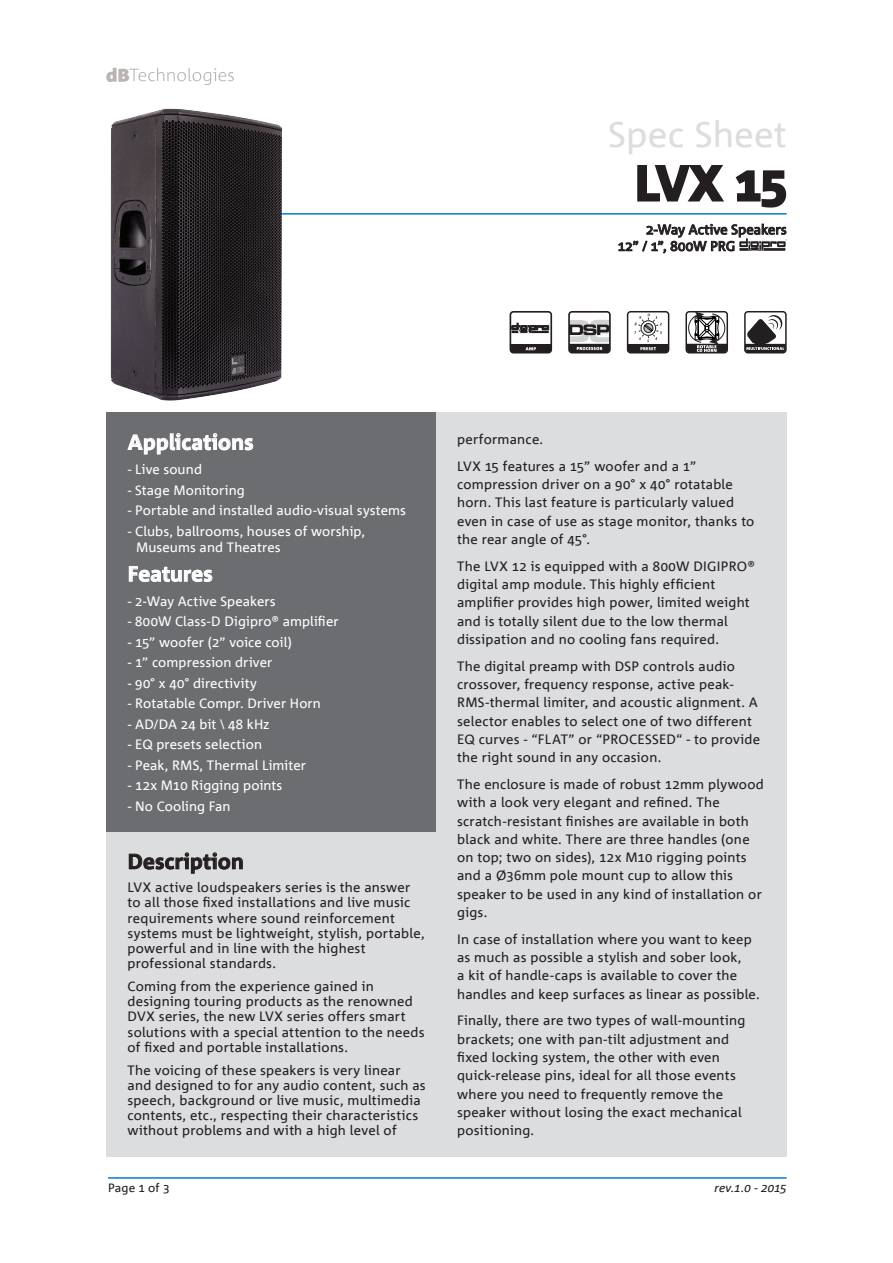
<style>
.page{position:relative;width:893px;height:1263px;background:#fff}
.page>*{position:absolute;margin:0;border:0;box-sizing:border-box;transform-origin:0 0}
.t1{font:700 48px "Corpid Office";color:#231f20}
.t2{font:36px "Corpid Office";letter-spacing:.005em;color:#dcdddf}
.t3{font:700 21px "Corpid Office";letter-spacing:-.005em;color:#fff}
.t4{font:700 21px "Corpid Office";color:#231f20}
.t5{font:13.5px/18.3px "Corpid Office";letter-spacing:.015em;color:#231f20}
.t6{font:13.5px/16.2px "Corpid Office";letter-spacing:.01em;color:#fff}
.t7{font:italic 12px "Corpid Office";color:#231f20}
.t8{font:12px "Corpid Office";letter-spacing:.01em;color:#231f20}
</style>
<div class="page">
<hr style="left:108px;top:1177px;width:679px;height:2px;background:#007ec5">
<svg style="left:106px;top:68px;width:128px;height:17px"></svg>
<svg style="left:618px;top:223px;width:169px;height:31px"></svg>
<div style="left:106px;top:412px;width:681px;height:745px;background:#dcdddf"></div>
<svg style="left:129px;top:852px;width:114px;height:22px"></svg>
<hr style="left:249px;top:213px;width:538px;height:2px;background:#007ec5">
<svg style="left:637px;top:165px;width:87px;height:37px"></svg>
<svg style="left:735px;top:170px;width:52px;height:38px"></svg>
<div style="left:106px;top:412px;width:330px;height:420px;background:#6c6d70"></div>
<svg style="left:127px;top:433px;width:126px;height:21px"></svg>
<svg style="left:129px;top:566px;width:84px;height:16px"></svg>
<div style="left:568px;top:311px;width:43px;height:42px;border:2px solid #231f20;border-radius:3px"></div>
<svg style="left:569px;top:312px;width:42px;height:40px"></svg>
<div style="left:685px;top:311px;width:43px;height:42px;border:1px solid #231f20;border-radius:3px"></div>
<svg style="left:686px;top:312px;width:41px;height:40px"></svg>
<div style="left:510px;top:311px;width:42px;height:42px;border:2px solid #231f20;border-radius:3px"></div>
<svg style="left:510px;top:344px;width:41px;height:9px"></svg>
<svg style="left:511px;top:322px;width:39px;height:11px"></svg>
<div style="left:744px;top:311px;width:43px;height:42px;border:2px solid #231f20;border-radius:3px"></div>
<svg style="left:745px;top:315px;width:41px;height:38px"></svg>
<div style="left:627px;top:311px;width:42px;height:42px;border:2px solid #231f20;border-radius:3px"></div>
<svg style="left:628px;top:314px;width:40px;height:39px"></svg>
<div style="left:641px;top:320px;width:15px;height:16px;border:1px solid #231f20;border-radius:50%"></div>
<img style="left:110px;top:108px;width:187px;height:293px">
<h2 class="t2" style="left:608px;top:115px;width:180px">Spec Sheet</h2>
<h1 class="t1" style="left:635px;top:157px;width:153px">LVX 15</h1>
<p class="t5" style="left:618px;top:222px;width:170px;line-height:16.5px;text-indent:28px">2-Way Active Speakers<br>12” / 1”, 800W PRG</p>
<h3 class="t3" style="left:128px;top:431px;width:128px">Applications</h3>
<p class="t6" style="left:128px;top:462px;width:76px">- Live sound</p>
<p class="t6" style="left:128px;top:482px;width:119px">- Stage Monitoring</p>
<p class="t6" style="left:128px;top:503px;width:280px">- Portable and installed audio-visual systems</p>
<p class="t6" style="left:136px;top:523px;width:231px;text-indent:-9px">- Clubs, ballrooms, houses of worship,<br>Museums and Theatres</p>
<h3 class="t3" style="left:128px;top:563px;width:87px">Features</h3>
<p class="t6" style="left:128px;top:594px;width:150px">- 2-Way Active Speakers</p>
<p class="t6" style="left:128px;top:614px;width:213px">- 800W Class-D Digipro® amplifier</p>
<p class="t6" style="left:128px;top:634px;width:166px">- 15” woofer (2” voice coil)</p>
<p class="t6" style="left:128px;top:655px;width:146px">- 1” compression driver</p>
<p class="t6" style="left:128px;top:675px;width:131px">- 90° x 40° directivity</p>
<p class="t6" style="left:128px;top:696px;width:195px">- Rotatable Compr. Driver Horn</p>
<p class="t6" style="left:128px;top:716px;width:144px">- AD/DA 24 bit \ 48 kHz</p>
<p class="t6" style="left:128px;top:737px;width:136px">- EQ presets selection</p>
<p class="t6" style="left:128px;top:757px;width:180px">- Peak, RMS, Thermal Limiter</p>
<p class="t6" style="left:128px;top:778px;width:156px">- 12x M10 Rigging points</p>
<p class="t6" style="left:128px;top:798px;width:105px">- No Cooling Fan</p>
<h3 class="t4" style="left:128px;top:850px;width:118px">Description</h3>
<p class="t5" style="left:128px;top:881px;width:299px;line-height:15px">LVX active loudspeakers series is the answer to all those fixed installations and live music requirements where sound reinforcement systems must be lightweight, stylish, portable, powerful and in line with the highest professional standards.</p>
<p class="t5" style="left:128px;top:979px;width:298px;line-height:15px">Coming from the experience gained in designing touring products as the renowned DVX series, the new LVX series offers smart solutions with a special attention to the needs of fixed and portable installations.</p>
<p class="t5" style="left:128px;top:1063px;width:300px;line-height:15px">The voicing of these speakers is very linear and designed to for any audio content, such as speech, background or live music, multimedia contents, etc., respecting their characteristics without problems and with a high level of</p>
<p class="t5" style="left:457px;top:426px;width:241px;line-height:26.8px">performance.<br>LVX 15 features a 15” woofer and a 1”</p>
<p class="t5" style="left:457px;top:475px;width:299px">compression driver on a 90° x 40° rotatable horn. This last feature is particularly valued even in case of use as stage monitor, thanks to the rear angle of 45°.</p>
<p class="t5" style="left:457px;top:557px;width:299px">The LVX 12 is equipped with a 800W DIGIPRO® digital amp module. This highly efficient amplifier provides high power, limited weight and is totally silent due to the low thermal dissipation and no cooling fans required.</p>
<p class="t5" style="left:457px;top:657px;width:305px">The digital preamp with DSP controls audio crossover, frequency response, active peak-RMS-thermal limiter, and acoustic alignment. A selector enables to select one of two different EQ curves - “FLAT” or “PROCESSED“ - to provide the right sound in any occasion.</p>
<p class="t5" style="left:457px;top:775px;width:308px">The enclosure is made of robust 12mm plywood with a look very elegant and refined. The scratch-resistant finishes are available in both black and white. There are three handles (one on top; two on sides), 12x M10 rigging points and a Ø36mm pole mount cup to allow this speaker to be used in any kind of installation or gigs.</p>
<p class="t5" style="left:457px;top:930px;width:304px">In case of installation where you want to keep as much as possible a stylish and sober look,<br>a kit of handle-caps is available to cover the handles and keep surfaces as linear as possible.</p>
<p class="t5" style="left:457px;top:1012px;width:290px">Finally, there are two types of wall-mounting brackets; one with pan-tilt adjustment and fixed locking system, the other with even quick-release pins, ideal for all those events where you need to frequently remove the speaker without losing the exact mechanical positioning.</p>
<p class="t8" style="left:108px;top:1181px;width:63px">Page 1 of 3</p>
<p class="t7" style="left:714px;top:1181px;width:74px">rev.1.0 - 2015</p>
</div>
